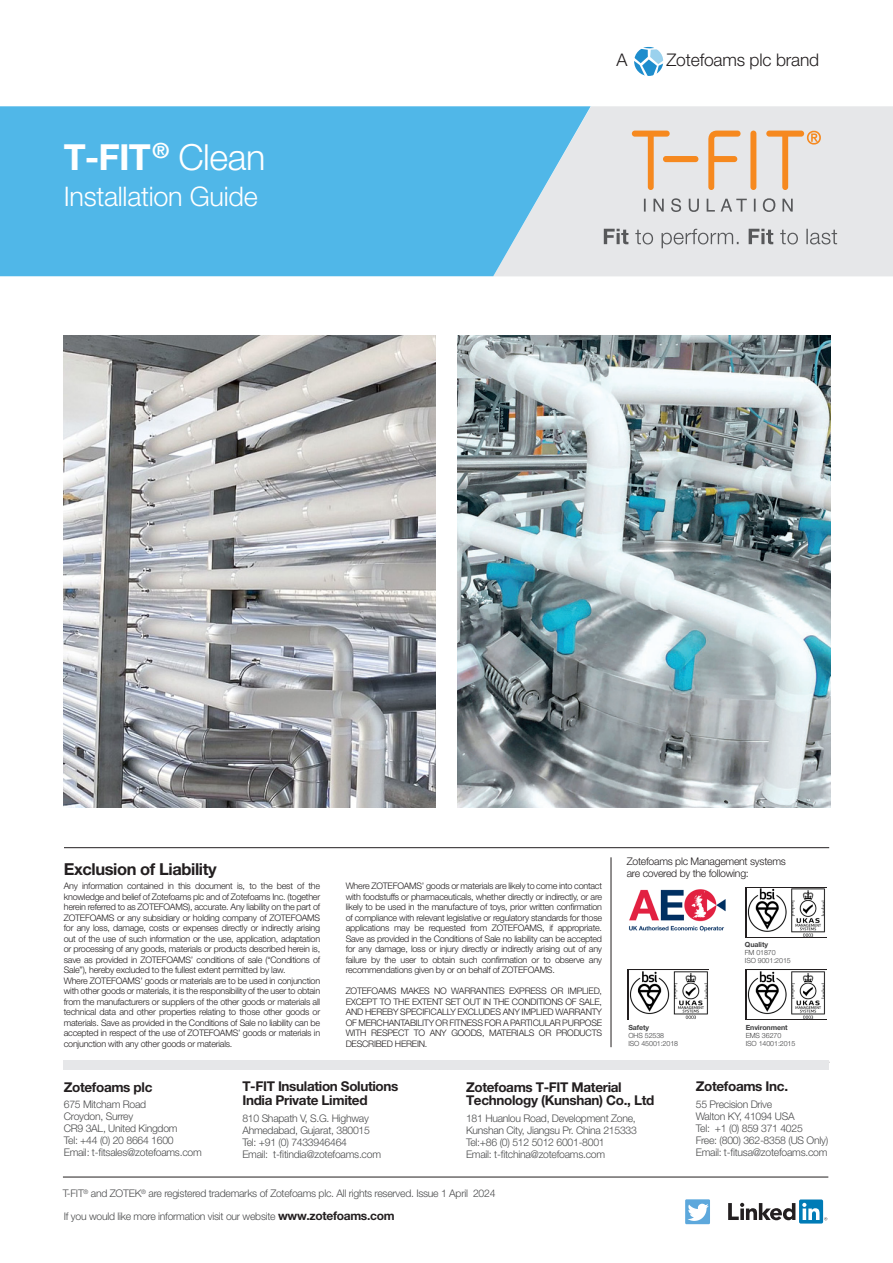
<style>
.page{position:relative;width:893px;height:1263px;background:#fff}
.page>*{position:absolute;margin:0;border:0;box-sizing:border-box;transform-origin:0 0}
.t1{font:700 36px "Helvetica Neue LT Pro";color:#fff}
.t2{font:300 27px "Helvetica Neue LT Pro";letter-spacing:-.01em;color:#fff}
.t3{font:300 17.4px "Helvetica Neue LT Pro";letter-spacing:-.01em;color:#231f20}
.t4{font:700 16.5px "Helvetica Neue LT Pro";letter-spacing:-.025em;color:#231f20}
.t5{font:700 13.5px/13.5px "Helvetica Neue LT Pro";letter-spacing:-.025em;color:#231f20}
.t6{font:300 10.5px/12px "Helvetica Neue LT Pro";letter-spacing:-.025em;color:#4b4c4d}
.t7{font:300 10.5px "Helvetica Neue LT Pro";letter-spacing:-.025em;color:#231f20}
.t8{font:300 9px/10.5px "Helvetica Neue LT Pro";letter-spacing:-.025em;color:#231f20;text-align:justify}
.t9{font:300 7.05px/7.8px "Helvetica Neue LT Pro";letter-spacing:-.01em;color:#3e3e3f}
.s1{font-weight:300}
.s2{font-weight:700}
.s3{font-weight:700;font-size:12px;color:#231f20}
</style>
<div class="page">
<svg style="left:728px;top:1203px;width:67px;height:17px"></svg>
<div style="left:799px;top:1199px;width:24px;height:24px;background:#007bb6;border-radius:2px"></div>
<svg style="left:802px;top:1203px;width:25px;height:17px"></svg>
<div style="left:685px;top:1199px;width:25px;height:25px;background:#5da8dc"></div>
<svg style="left:688px;top:1204px;width:21px;height:17px"></svg>
<hr style="left:64px;top:847px;width:765px;height:1px;background:#231f20">
<hr style="left:611px;top:857px;width:1px;height:190px;background:#231f20">
<hr style="left:63px;top:1177px;width:765px;height:1px;background:#231f20">
<svg style="left:634px;top:47px;width:29px;height:29px"></svg>
<div style="left:64px;top:1060px;width:765px;height:10px;background:#e6e7e9"></div>
<img style="left:457px;top:336px;width:373px;height:472px">
<img style="left:64px;top:336px;width:372px;height:471px">
<div style="left:591px;top:106px;width:302px;height:170px;background:#e6e7e9"></div>
<svg style="left:0;top:106px;width:591px;height:170px;fill:#50b7e8"></svg>
<div style="left:745px;top:887px;width:82px;height:51px;background:#231f20"></div>
<img style="left:747px;top:888px;width:79px;height:49px">
<div style="left:627px;top:970px;width:82px;height:50px;background:#231f20"></div>
<img style="left:629px;top:971px;width:79px;height:48px">
<svg style="left:745px;top:969px;width:82px;height:51px"></svg>
<img style="left:747px;top:971px;width:79px;height:48px">
<img style="left:629px;top:889px;width:97px;height:43px">
<svg style="left:604px;top:229px;width:233px;height:19px"></svg>
<div style="left:750px;top:131px;width:6px;height:59px;background:#f6891f;border-radius:3px"></div>
<svg style="left:632px;top:131px;width:38px;height:59px"></svg>
<svg style="left:708px;top:131px;width:33px;height:59px"></svg>
<div style="left:663px;top:156px;width:35px;height:6px;background:#f6891f;border-radius:3px"></div>
<svg style="left:766px;top:131px;width:55px;height:59px"></svg>
<svg style="left:644px;top:198px;width:149px;height:14px"></svg>
<p class="t1" style="left:64px;top:135px;width:203px">T-FIT<sup>®</sup> <span class="s1">Clean</span></p>
<p class="t2" style="left:64px;top:180px;width:195px">Installation Guide</p>
<p class="t3" style="left:617px;top:49px;width:12px">A</p>
<p class="t3" style="left:666px;top:49px;width:154px">Zotefoams plc brand</p>
<p class="t7" style="left:627px;top:855px;width:161px">Zotefoams plc Management systems</p>
<p class="t4" style="left:64px;top:858px;width:154px">Exclusion of Liability</p>
<p class="t7" style="left:627px;top:867px;width:124px">are covered by the following:</p>
<p class="t8" style="left:64px;top:880px;width:258px">Any information contained in this document is, to the best of the knowledge and belief of Zotefoams plc and of Zotefoams Inc. (together herein referred to as ZOTEFOAMS), accurate. Any liability on the part of ZOTEFOAMS or any subsidiary or holding company of ZOTEFOAMS for any loss, damage, costs or expenses directly or indirectly arising out of the use of such information or the use, application, adaptation or processing of any goods, materials or products described herein is, save as provided in ZOTEFOAMS’ conditions of sale (“Conditions of Sale”), hereby excluded to the fullest extent permitted by law.</p>
<p class="t8" style="left:64px;top:975px;width:258px">Where ZOTEFOAMS’ goods or materials are to be used in conjunction with other goods or materials, it is the responsibility of the user to obtain from the manufacturers or suppliers of the other goods or materials all technical data and other properties relating to those other goods or materials. Save as provided in the Conditions of Sale no liability can be accepted in respect of the use of ZOTEFOAMS’ goods or materials in conjunction with any other goods or materials.</p>
<p class="t8" style="left:346px;top:880px;width:258px">Where ZOTEFOAMS’ goods or materials are likely to come into contact with foodstuffs or pharmaceuticals, whether directly or indirectly, or are likely to be used in the manufacture of toys, prior written confirmation of compliance with relevant legislative or regulatory standards for those applications may be requested from ZOTEFOAMS, if appropriate.<br>Save as provided in the Conditions of Sale no liability can be accepted for any damage, loss or injury directly or indirectly arising out of any failure by the user to obtain such confirmation or to observe any recommendations given by or on behalf of ZOTEFOAMS.</p>
<p class="t8" style="left:346px;top:985px;width:258px">ZOTEFOAMS MAKES NO WARRANTIES EXPRESS OR IMPLIED, EXCEPT TO THE EXTENT SET OUT IN THE CONDITIONS OF SALE, AND HEREBY SPECIFICALLY EXCLUDES ANY IMPLIED WARRANTY OF MERCHANTABILITY OR FITNESS FOR A PARTICULAR PURPOSE WITH RESPECT TO ANY GOODS, MATERIALS OR PRODUCTS DESCRIBED HEREIN.</p>
<p class="t9" style="left:745px;top:940px;width:47px"><span class="s2">Quality<br></span>FM 01870<br>ISO 9001:2015</p>
<p class="t9" style="left:628px;top:1024px;width:51px"><span class="s2">Safety<br></span>OHS 52538<br>ISO 45001:2018</p>
<p class="t9" style="left:746px;top:1024px;width:51px"><span class="s2">Environment<br></span>EMS 36270<br>ISO 14001:2015</p>
<p class="t5" style="left:64px;top:1080px;width:90px">Zotefoams plc</p>
<p class="t6" style="left:64px;top:1098px;width:139px">675 Mitcham Road<br>Croydon, Surrey<br>CR9 3AL, United Kingdom<br>Tel: +44 (0) 20 8664 1600<br>Email: t-fitsales@zotefoams.com</p>
<p class="t5" style="left:242px;top:1079px;width:158px">T-FIT Insulation Solutions<br>India Private Limited</p>
<p class="t6" style="left:242px;top:1112px;width:140px">810 Shapath V, S.G. Highway<br>Ahmedabad, Gujarat, 380015<br>Tel: +91 (0) 7433946464<br>Email: t-fitindia@zotefoams.com</p>
<p class="t5" style="left:466px;top:1080px;width:190px">Zotefoams T-FIT Material<br>Technology (Kunshan) Co., Ltd</p>
<p class="t6" style="left:466px;top:1112px;width:172px">181 Huanlou Road, Development Zone, Kunshan City, Jiangsu Pr. China 215333<br>Tel:+86 (0) 512 5012 6001-8001<br>Email: t-fitchina@zotefoams.com</p>
<p class="t6" style="left:63px;top:1187px;width:434px">T-FIT<sup>®</sup> and ZOTEK<sup>®</sup> are registered trademarks of Zotefoams plc. All rights reserved. Issue 1 April 2024</p>
<p class="t6" style="left:64px;top:1210px;width:332px">If you would like more information visit our website <span class="s3">www.zotefoams.com</span></p>
<p class="t5" style="left:696px;top:1079px;width:94px">Zotefoams Inc.</p>
<p class="t6" style="left:696px;top:1098px;width:78px">55 Precision Drive</p>
<p class="t6" style="left:696px;top:1110px;width:100px">Walton KY, 41094 USA</p>
<p class="t6" style="left:696px;top:1122px;width:109px">Tel: +1 (0) 859 371 4025</p>
<p class="t6" style="left:696px;top:1134px;width:134px">Free: (800) 362-8358 (US Only)</p>
<p class="t6" style="left:696px;top:1146px;width:133px">Email: t-fitusa@zotefoams.com</p>
</div>
